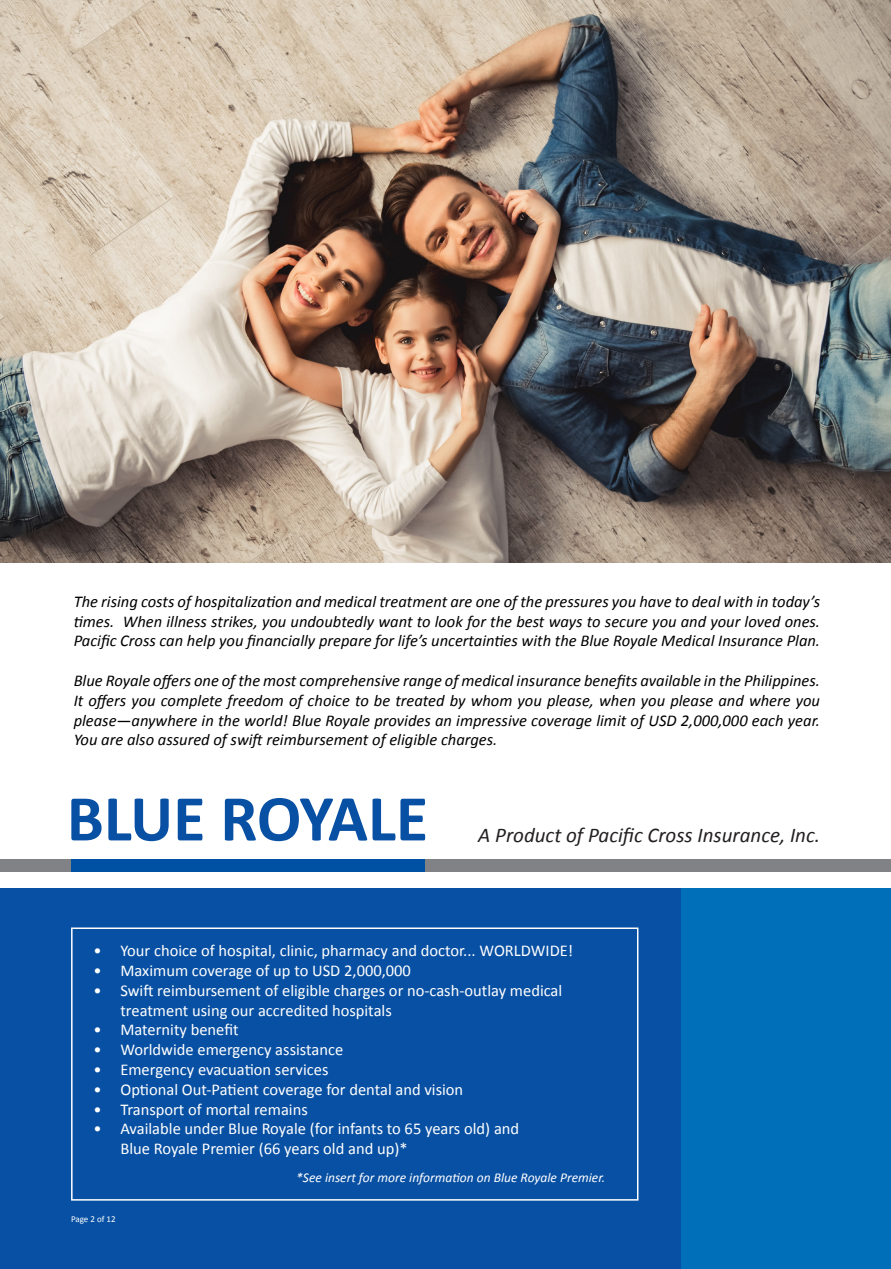
<style>
.page{position:relative;width:891px;height:1269px;background:#fff}
.page>*{position:absolute;margin:0;border:0;box-sizing:border-box;transform-origin:0 0}
.t1{font:700 66px "Calibri";letter-spacing:-.005em;color:#0850a3}
.t2{font:italic 21px "Calibri";color:#231f20}
.t3{font:italic 16.5px/19.8px "Calibri";color:#000;text-align:justify}
.t4{font:16.5px/19.8px "Calibri";color:#fff}
.t5{font:italic 13.5px "Calibri";color:#fff}
.t6{font:9px "Calibri";color:#fff}
</style>
<div class="page">
<div style="left:0;top:889px;width:681px;height:380px;background:#0850a3"></div>
<div style="left:681px;top:889px;width:210px;height:380px;background:#006fba"></div>
<div style="left:0;top:859px;width:890px;height:13px;background:#808285"></div>
<div style="left:71px;top:859px;width:354px;height:13px;background:#0050a3"></div>
<div style="left:71px;top:928px;width:567px;height:273px;border:2px solid #fff"></div>
<img style="left:0;top:0;width:891px;height:562px">
<p class="t3" style="left:74px;top:591px;width:748px">The rising costs of hospitalization and medical treatment are one of the pressures you have to deal with in today’s times. When illness strikes, you undoubtedly want to look for the best ways to secure you and your loved ones.<br>Pacific Cross can help you financially prepare for life’s uncertainties with the Blue Royale Medical Insurance Plan.</p>
<p class="t3" style="left:74px;top:670px;width:748px">Blue Royale offers one of the most comprehensive range of medical insurance benefits available in the Philippines.<br>It offers you complete freedom of choice to be treated by whom you please, when you please and where you please—anywhere in the world! Blue Royale provides an impressive coverage limit of USD 2,000,000 each year.<br>You are also assured of swift reimbursement of eligible charges.</p>
<p class="t1" style="left:67px;top:772px;width:363px">BLUE ROYALE</p>
<p class="t2" style="left:478px;top:822px;width:343px">A Product of Pacific Cross Insurance, Inc.</p>
<p class="t4" style="left:93px;top:940px;width:481px">• Your choice of hospital, clinic, pharmacy and doctor... WORLDWIDE!</p>
<p class="t4" style="left:93px;top:960px;width:319px">• Maximum coverage of up to USD 2,000,000</p>
<p class="t4" style="left:120px;top:980px;width:443px;text-indent:-27px">• Swift reimbursement of eligible charges or no-cash-outlay medical treatment using our accredited hospitals</p>
<p class="t4" style="left:93px;top:1019px;width:147px">• Maternity benefit</p>
<p class="t4" style="left:93px;top:1039px;width:251px">• Worldwide emergency assistance</p>
<p class="t4" style="left:93px;top:1059px;width:237px">• Emergency evacuation services</p>
<p class="t4" style="left:93px;top:1079px;width:371px">• Optional Out-Patient coverage for dental and vision</p>
<p class="t4" style="left:93px;top:1098px;width:216px">• Transport of mortal remains</p>
<p class="t4" style="left:93px;top:1118px;width:427px">• Available under Blue Royale (for infants to 65 years old) and</p>
<p class="t4" style="left:120px;top:1138px;width:289px">Blue Royale Premier (66 years old and up)*</p>
<p class="t5" style="left:296px;top:1169px;width:311px">*See insert for more information on Blue Royale Premier.</p>
<p class="t6" style="left:71px;top:1213px;width:46px">Page 2 of 12</p>
</div>
